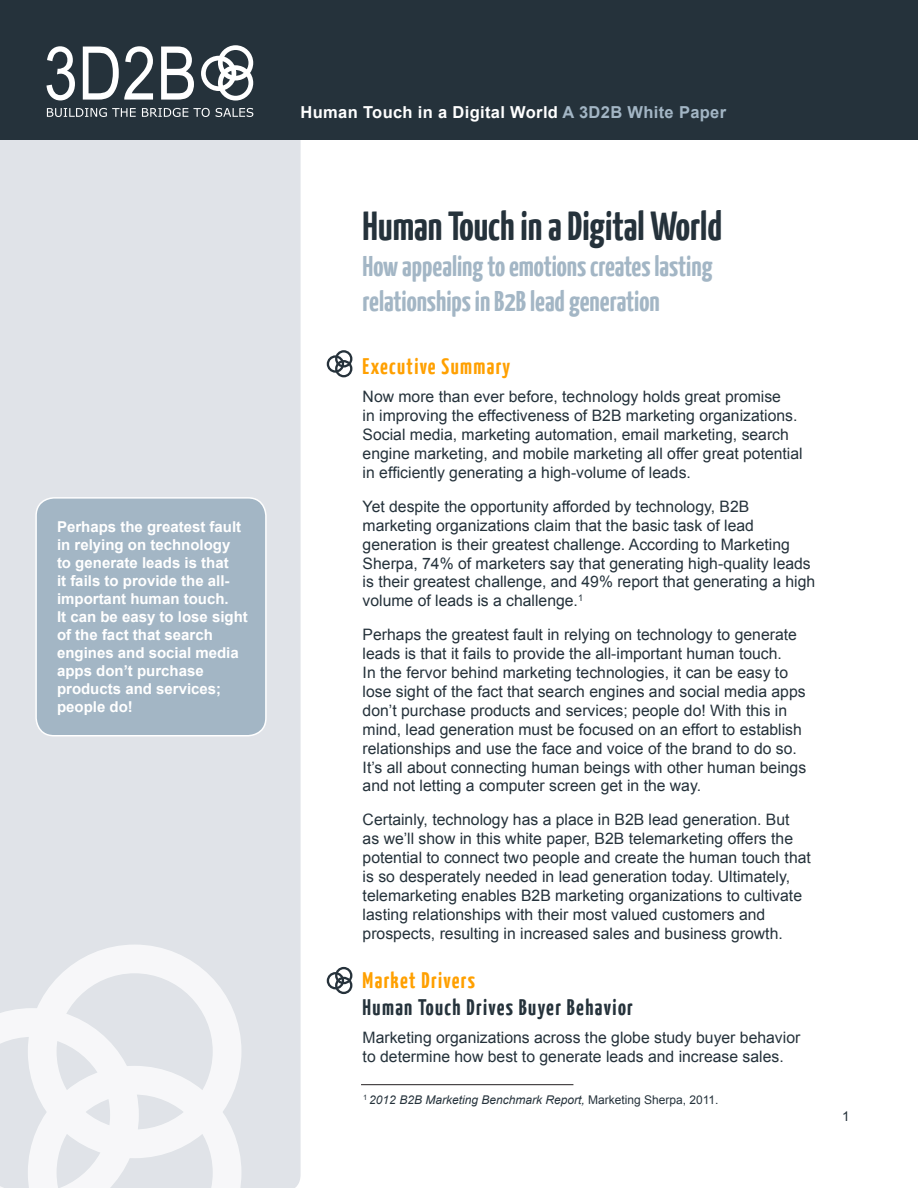
<style>
.page{position:relative;width:918px;height:1188px;background:#fff}
.page>*{position:absolute;margin:0;border:0;box-sizing:border-box;transform-origin:0 0}
.t1{font:700 40.5px "Yanone Kaffeesatz";color:#25323b}
.t2{font:700 28.5px/34.2px "Yanone Kaffeesatz";color:#a3b6c5}
.t3{font:700 22.5px "Yanone Kaffeesatz";letter-spacing:.06em;color:#ffa000}
.t4{font:700 22.5px "Yanone Kaffeesatz";letter-spacing:.06em;color:#25323b}
.t5{font:700 16.5px "Arial";letter-spacing:.02em;color:#fff}
.t6{font:15.75px/18.9px "Arial";color:#25323b}
.t7{font:700 15px/18px "Arial";color:#fff}
.t8{font:13.5px "Arial";color:#25323b}
.t9{font:italic 12px "Arial";color:#25323b}
.s1{color:#a3b6c5}
.s2{font-style:normal}
</style>
<div class="page">
<div style="left:0;top:140px;width:301px;height:1048px;background:#e0e3e8"></div>
<div style="left:0;top:0;width:918px;height:140px;background:#25323b"></div>
<svg style="left:28px;top:945px;width:213px;height:63px;fill:#e0e3e8"></svg>
<svg style="left:0;top:1008px;width:241px;height:180px"></svg>
<svg style="left:46px;top:46px;width:29px;height:54px"></svg>
<svg style="left:83px;top:46px;width:70px;height:54px"></svg>
<svg style="left:161px;top:47px;width:33px;height:53px"></svg>
<svg style="left:47px;top:108px;width:89px;height:9px"></svg>
<svg style="left:142px;top:108px;width:68px;height:9px"></svg>
<svg style="left:216px;top:108px;width:37px;height:9px"></svg>
<svg style="left:201px;top:45px;width:52px;height:56px"></svg>
<div style="left:36px;top:498px;width:230px;height:238px;background:#a3b6c5;border-radius:18px"></div>
<div style="left:35px;top:497px;width:232px;height:239px;border:2px solid #fff;border-radius:18px"></div>
<svg style="left:327px;top:350px;width:25px;height:27px"></svg>
<svg style="left:327px;top:967px;width:25px;height:27px"></svg>
<hr style="left:361px;top:1084px;width:212px;height:1px;background:#231f20">
<p class="t7" style="left:57px;top:518px;width:186px">Perhaps the greatest fault in relying on technology to generate leads is that it fails to provide the all&shy;important human touch.</p>
<p class="t7" style="left:57px;top:608px;width:192px">It can be easy to lose sight of the fact that search engines and social media apps don’t purchase products and services; people do!</p>
<p class="t5" style="left:301px;top:101px;width:427px">Human Touch in a Digital World <span class="s1">A 3D2B White Paper</span></p>
<p class="t1" style="left:363px;top:201px;width:361px">Human Touch in a Digital World</p>
<p class="t2" style="left:363px;top:249px;width:351px">How appealing to emotions creates lasting relationships in B2B lead generation</p>
<p class="t3" style="left:363px;top:353px;width:149px">Executive Summary</p>
<p class="t6" style="left:363px;top:388px;width:442px">Now more than ever before, technology holds great promise<br>in improving the effectiveness of B2B marketing organizations.<br>Social media, marketing automation, email marketing, search engine marketing, and mobile marketing all offer great potential in efficiently generating a high-volume of leads.</p>
<p class="t6" style="left:363px;top:497px;width:454px">Yet despite the opportunity afforded by technology, B2B marketing organizations claim that the basic task of lead generation is their greatest challenge. According to Marketing Sherpa, 74% of marketers say that generating high-quality leads is their greatest challenge, and 49% report that generating a high volume of leads is a challenge.<sup>1</sup></p>
<p class="t6" style="left:363px;top:625px;width:445px">Perhaps the greatest fault in relying on technology to generate leads is that it fails to provide the all-important human touch.<br>In the fervor behind marketing technologies, it can be easy to lose sight of the fact that search engines and social media apps don’t purchase products and services; people do! With this in mind, lead generation must be focused on an effort to establish relationships and use the face and voice of the brand to do so.<br>It’s all about connecting human beings with other human beings and not letting a computer screen get in the way.</p>
<p class="t6" style="left:363px;top:811px;width:450px">Certainly, technology has a place in B2B lead generation. But<br>as we’ll show in this white paper, B2B telemarketing offers the potential to connect two people and create the human touch that is so desperately needed in lead generation today. Ultimately, telemarketing enables B2B marketing organizations to cultivate lasting relationships with their most valued customers and prospects, resulting in increased sales and business growth.</p>
<p class="t3" style="left:363px;top:967px;width:114px">Market Drivers</p>
<p class="t4" style="left:363px;top:994px;width:272px">Human Touch Drives Buyer Behavior</p>
<p class="t6" style="left:363px;top:1028px;width:439px">Marketing organizations across the globe study buyer behavior to determine how best to generate leads and increase sales.</p>
<p class="t9" style="left:363px;top:1092px;width:357px"><sup>1</sup> 2012 B2B Marketing Benchmark Report, <span class="s2">Marketing Sherpa, 2011.</span></p>
<p class="t8" style="left:842px;top:1108px;width:9px">1</p>
</div>
